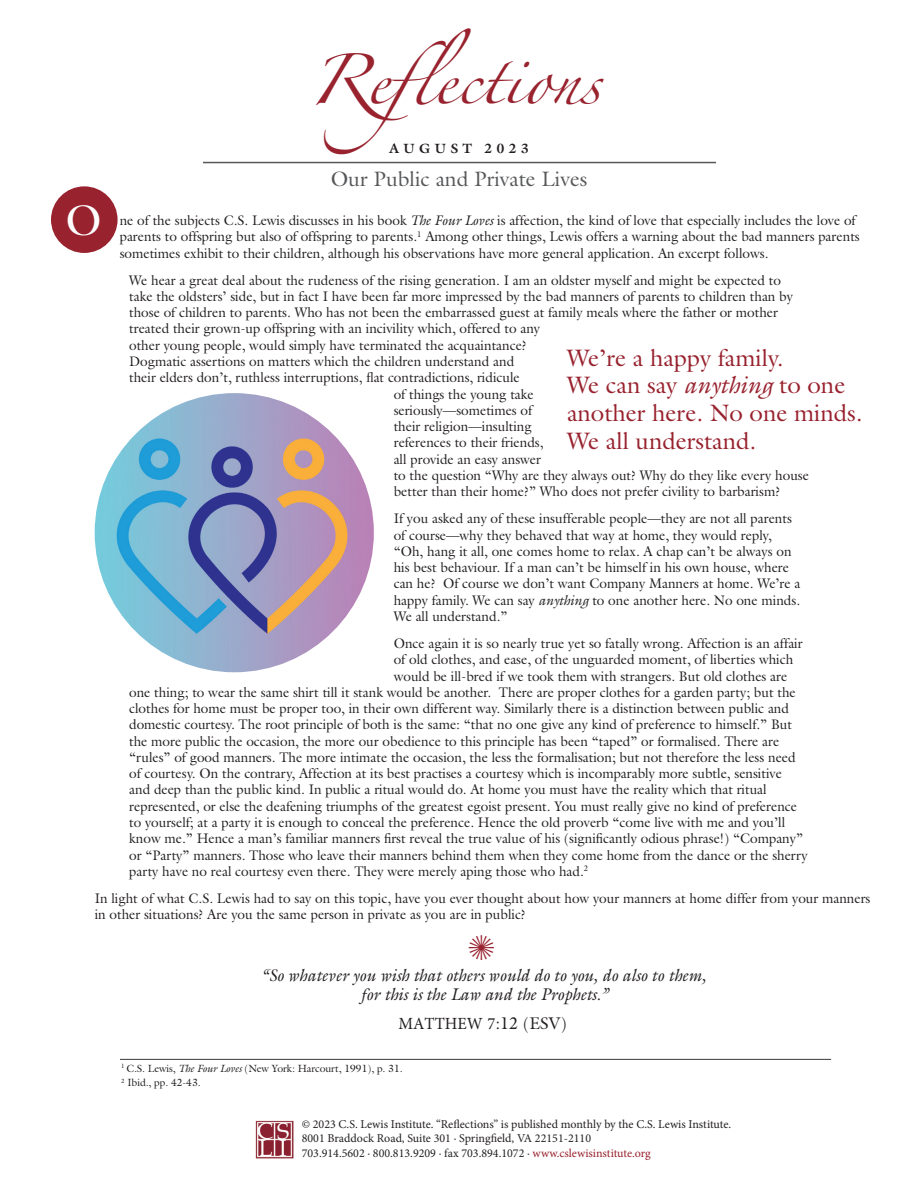
<style>
.page{position:relative;width:918px;height:1188px;background:#fff}
.page>*{position:absolute;margin:0;border:0;box-sizing:border-box;transform-origin:0 0}
.t1{font:45px "Zapfino";color:#98222e}
.t2{font:43.2px "Galliard";color:#fff}
.tab1{font:24px/27.9px "Galliard";color:#98222e}
.t3{font:21px "Galliard";color:#57585a}
.t4{font:italic 17.1px/18.6px "Galliard";color:#231f20;text-align:center}
.t5{font:17.1px "Minion Pro";color:#231f20}
.body{font:13.95px/16.2px "Galliard";color:#231f20}
.t6{font:700 13.5px "Galliard";letter-spacing:.3em;color:#231f20}
.t7{font:12px "Minion Pro";color:#231f20}
.t8{font:10.5px "Galliard";letter-spacing:-.01em;color:#231f20}
.s1{font-style:italic}
.s2{font-family:"Minion Pro"}
.s3{font-family:"Galliard"}
.s4{font-family:"Galliard Pro"}
.s5{color:#98222e}
</style>
<div class="page">
<hr style="left:203px;top:162px;width:513px;height:1px;background:#57585a">
<img style="left:255px;top:1120px;width:38px;height:38px">
<div style="left:51px;top:186px;width:67px;height:67px;background:#98222e;border-radius:50%"></div>
<img style="left:95px;top:393px;width:279px;height:279px;border-radius:140px">
<hr style="left:120px;top:1059px;width:711px;height:1px;background:#383839">
<p class="t2" style="left:65px;top:193px;width:38px">O</p>
<p class="t1" style="left:309px;top:61px;width:294px">Reflections</p>
<p class="t6" style="left:389px;top:140px;width:141px">AUGUST 2023</p>
<h3 class="t3" style="left:331px;top:166px;width:258px">Our Public and Private Lives</h3>
<p class="body" style="left:120px;top:212px;width:742px">ne of the subjects C.S. Lewis discusses in his book <span class="s1">The Four Loves</span> is affection, the kind of love that especially includes the love of parents to offspring but also of offspring to parents.<sup>1</sup> Among other things, Lewis offers a warning about the bad manners parents sometimes exhibit to their children, although his observations have more general application. An excerpt follows.</p>
<p class="body" style="left:129px;top:272px;width:653px">We hear a great deal about the rudeness of the rising generation. I am an oldster myself and might be expected to</p>
<p class="body" style="left:129px;top:288px;width:665px">take the oldsters’ side, but in fact I have been far more impressed by the bad manners of parents to children than by</p>
<p class="body" style="left:129px;top:304px;width:650px">those of children to parents. Who has not been the embarrassed guest at family meals where the father or mother</p>
<p class="body" style="left:129px;top:320px;width:412px">treated their grown-up offspring with an incivility which, offered to any</p>
<p class="body" style="left:129px;top:337px;width:399px">other young people, would simply have terminated the acquaintance?</p>
<p class="body" style="left:129px;top:353px;width:387px">Dogmatic assertions on matters which the children understand and</p>
<p class="body" style="left:129px;top:369px;width:392px">their elders don’t, ruthless interruptions, flat contradictions, ridicule</p>
<p class="body" style="left:394px;top:386px;width:142px">of things the young take</p>
<p class="body" style="left:394px;top:402px;width:140px">seriously—sometimes of</p>
<p class="body" style="left:394px;top:418px;width:140px">their religion—insulting</p>
<p class="body" style="left:394px;top:434px;width:151px">references to their friends,</p>
<p class="body" style="left:394px;top:451px;width:149px">all provide an easy answer</p>
<p class="body" style="left:394px;top:467px;width:417px">to the question “Why are they always out? Why do they like every house</p>
<p class="body" style="left:394px;top:483px;width:388px">better than their home?” Who does not prefer civility to barbarism?</p>
<p class="body" style="left:394px;top:510px;width:408px">If you asked any of these insufferable people—they are not all parents of course—why they behaved that way at home, they would reply, “Oh, hang it all, one comes home to relax. A chap can’t be always on his best behaviour. If a man can’t be himself in his own house, where can he? Of course we don’t want Company Manners at home. We’re a happy family. We can say <span class="s1">anything</span> to one another here. No one minds.<br>We all understand.”</p>
<p class="body" style="left:394px;top:635px;width:410px">Once again it is so nearly true yet so fatally wrong. Affection is an affair</p>
<p class="body" style="left:394px;top:651px;width:401px">of old clothes, and ease, of the unguarded moment, of liberties which</p>
<p class="body" style="left:394px;top:668px;width:395px">would be ill-bred if we took them with strangers. But old clothes are</p>
<p class="body" style="left:129px;top:684px;width:668px">one thing; to wear the same shirt till it stank would be another. There are proper clothes for a garden party; but the</p>
<p class="body" style="left:129px;top:700px;width:661px">clothes for home must be proper too, in their own different way. Similarly there is a distinction between public and</p>
<p class="body" style="left:129px;top:716px;width:664px">domestic courtesy. The root principle of both is the same: “that no one give any kind of preference to himself.” But</p>
<p class="body" style="left:129px;top:733px;width:652px">the more public the occasion, the more ou<span class="s2">r</span> obedience to this principle has been “taped” or formalised. There are</p>
<p class="body" style="left:129px;top:749px;width:668px">“rules” of good manners. The more intimate the occasion, the less the formalisation; but not therefore the less need</p>
<p class="body" style="left:129px;top:765px;width:654px">of courtesy. On the contrary, Affection at its best practises a courtesy which is incomparably more subtle, sensitive</p>
<p class="body" style="left:129px;top:781px;width:639px">and deep than the public kind. In public a ritual would do. At home you must have the reality which that ritual</p>
<p class="body" style="left:129px;top:798px;width:669px">represented, or else the deafening triumphs of the greatest egoist present. You must really give no kind of preference</p>
<p class="body" style="left:129px;top:814px;width:658px">to yourself; at a party it is enough to conceal the preference. Hence the old proverb “come live with me and you’ll</p>
<p class="body" style="left:129px;top:830px;width:675px">know me.” Hence a man’s familiar manners first reveal the true value of his (significantly odious phrase!) “Company”</p>
<p class="body" style="left:129px;top:846px;width:680px">or “Party” manners. Those who leave their manners behind them when they come home from the dance or the sherry</p>
<p class="body" style="left:129px;top:863px;width:461px">party have no real courtesy even there. They were merely aping those who had.<sup>2</sup></p>
<p class="tab1" style="left:567px;top:343px;width:297px">We’re a happy family.<br>We can say <span class="s1">anything</span> to one another here. No one minds.<br>We all understand.</p>
<p class="body" style="left:95px;top:890px;width:777px">In light of what C.S. Lewis had to say on this topic, have you ever thought about how your manners at home differ from your manners in other situations? Are you the same person in private as you are in public?</p>
<p class="t4" style="left:261px;top:966px;width:446px">“So whatever you wish that others would do to you, do also to them, for this is the Law and the Prophets.”</p>
<p class="t5" style="left:398px;top:1013px;width:170px">MATTHEW 7<span class="s3">:1</span><span class="s4">2</span> <span class="s3">(ESV)</span></p>
<p class="t8" style="left:121px;top:1062px;width:283px"><sup>1</sup> C.S. Lewis, <span class="s1">The Four Loves</span> (New York: Harcourt, 1991), p. 31.</p>
<p class="t8" style="left:121px;top:1076px;width:81px"><sup>2</sup> Ibid., pp. 42-43.</p>
<p class="t7" style="left:302px;top:1116px;width:431px">© 2023 C.S. Lewis Institute. “Reflections” is published monthly by the C.S. Lewis Institute.</p>
<p class="t7" style="left:302px;top:1130px;width:291px">8001 Braddock Road, Suite 301 · Springfield, VA 22151-2110</p>
<p class="t7" style="left:302px;top:1145px;width:351px">703.914.5602 · 800.813.9209 · fax 703.894.1072 · <span class="s5">www.cslewisinstitute.org</span></p>
</div>
